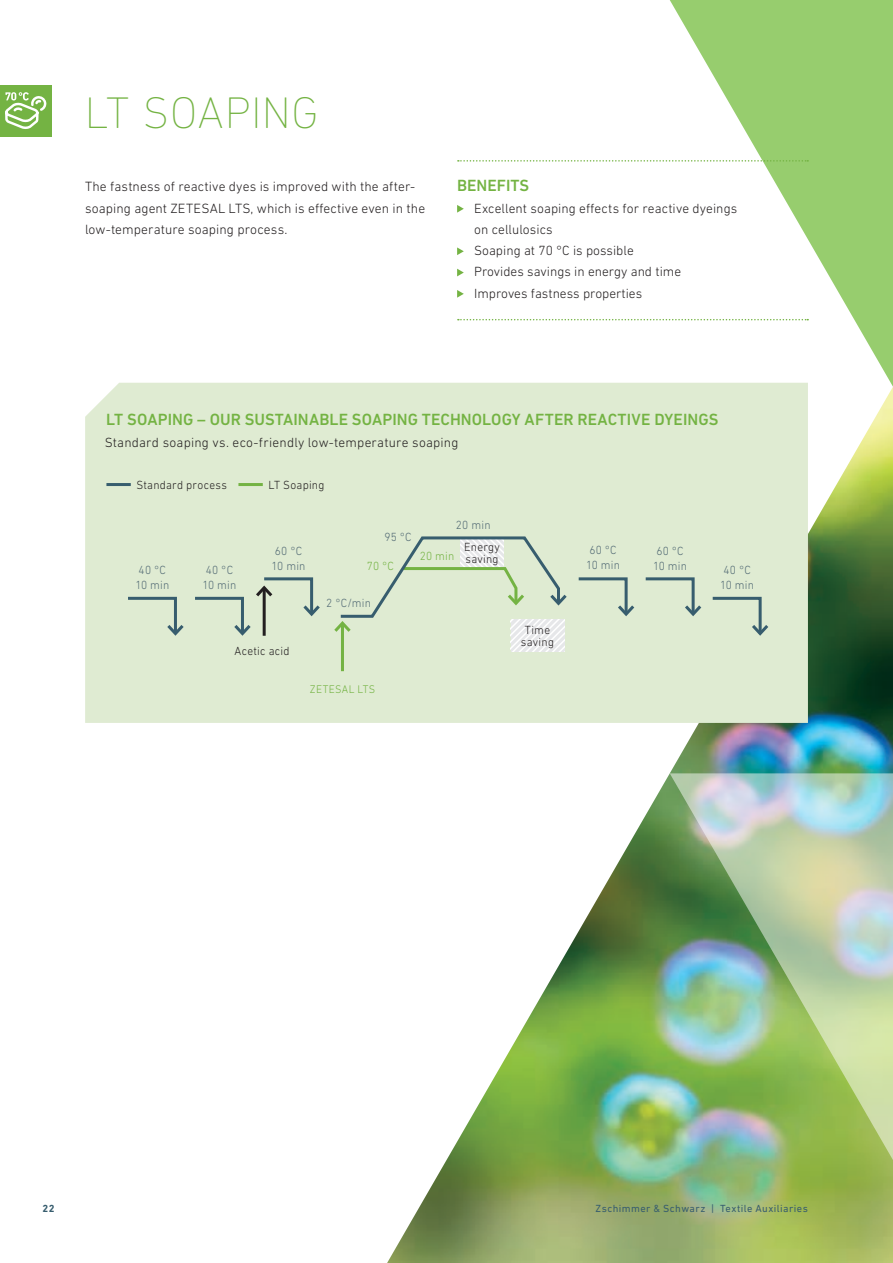
<style>
.page{position:relative;width:893px;height:1263px;background:#fff}
.page>*{position:absolute;margin:0;border:0;box-sizing:border-box;transform-origin:0 0}
.t1{font:200 45px "DIN Next LT Pro";letter-spacing:.01em;color:#74b343}
.t2{font:500 16.5px "DIN Next LT Pro";letter-spacing:.005em;color:#74b343}
.t3{font:300 13.65px/21.3px "DIN Next LT Pro";letter-spacing:.005em;color:#231f20}
.t4{font:300 13.5px/21.3px "DIN Next LT Pro";letter-spacing:.005em;color:#231f20}
.t5{font:300 12px/15px "DIN Next LT Pro";letter-spacing:.015em;color:#526a74;scale:.96 1}
.t6{font:300 12px/12px "DIN Next LT Pro";letter-spacing:.025em;color:#231f20;scale:.96 1}
.t7{font:300 12px "DIN Next LT Pro";letter-spacing:.015em;color:#74b343;scale:.96 1}
.t8{font:300 11.25px "DIN Next LT Pro";letter-spacing:.03em;color:#74b343;scale:.96 1}
.t9{font:10.5px "DIN Next LT Pro";letter-spacing:.04em;color:#375d6e}
.t10{font:700 10.5px "DIN Next LT Pro";color:#375d6e}
</style>
<div class="page">
<img style="left:387px;top:387px;width:506px;height:876px">
<svg style="left:670px;top:0;width:223px;height:387px;fill:#97cd6e"></svg>
<img style="left:670px;top:773px;width:223px;height:387px">
<div style="left:0;top:85px;width:51px;height:51px;background:#74b343"></div>
<div style="left:85px;top:383px;width:723px;height:340px;background:#dfebd2"></div>
<hr style="left:106px;top:483px;width:25px;height:3px;background:#375d6e">
<hr style="left:238px;top:483px;width:25px;height:3px;background:#74b343">
<svg style="left:127px;top:595px;width:58px;height:42px"></svg>
<svg style="left:711px;top:595px;width:59px;height:42px"></svg>
<svg style="left:577px;top:576px;width:59px;height:42px"></svg>
<svg style="left:644px;top:576px;width:59px;height:42px"></svg>
<svg style="left:194px;top:576px;width:127px;height:61px"></svg>
<hr style="left:341px;top:623px;width:3px;height:48px;background:#74b343">
<svg style="left:333px;top:535px;width:235px;height:117px"></svg>
<svg style="left:5px;top:92px;width:41px;height:37px"></svg>
<svg style="left:458px;top:160px;width:350px;height:2px"></svg>
<svg style="left:458px;top:319px;width:350px;height:1px"></svg>
<svg style="left:457px;top:205px;width:7px;height:8px"></svg>
<svg style="left:457px;top:247px;width:7px;height:8px"></svg>
<svg style="left:457px;top:269px;width:7px;height:7px"></svg>
<svg style="left:457px;top:290px;width:7px;height:8px"></svg>
<h1 class="t1" style="left:85px;top:87px;width:235px">LT SOAPING</h1>
<p class="t3" style="left:85px;top:176px;width:342px">The fastness of reactive dyes is improved with the after&shy;soaping agent ZETESAL LTS, which is effective even in the low-temperature soaping process.</p>
<p class="t2" style="left:457px;top:176px;width:74px">BENEFITS</p>
<p class="t4" style="left:474px;top:197px;width:265px">Excellent soaping effects for reactive dyeings on cellulosics<br>Soaping at 70 °C is possible<br>Provides savings in energy and time<br>Improves fastness properties</p>
<p class="t2" style="left:106px;top:410px;width:613px">LT SOAPING – OUR SUSTAINABLE SOAPING TECHNOLOGY AFTER REACTIVE DYEINGS</p>
<p class="t4" style="left:105px;top:431px;width:355px">Standard soaping vs. eco-friendly low-temperature soaping</p>
<p class="t6" style="left:136px;top:479px;width:96px">Standard process</p>
<p class="t6" style="left:268px;top:479px;width:60px">LT Soaping</p>
<p class="t5" style="left:135px;top:562px;width:37px">40 °C<br>10 min</p>
<p class="t5" style="left:202px;top:562px;width:37px">40 °C<br>10 min</p>
<p class="t5" style="left:271px;top:543px;width:37px">60 °C<br>10 min</p>
<p class="t5" style="left:384px;top:529px;width:30px">95 °C</p>
<p class="t7" style="left:367px;top:558px;width:30px">70 °C</p>
<p class="t5" style="left:456px;top:517px;width:38px">20 min</p>
<p class="t7" style="left:420px;top:549px;width:38px">20 min</p>
<p class="t6" style="left:464px;top:541px;width:39px">Energy saving</p>
<p class="t5" style="left:326px;top:595px;width:48px">2 °C/min</p>
<p class="t6" style="left:235px;top:645px;width:59px">Acetic acid</p>
<p class="t8" style="left:310px;top:683px;width:69px">ZETESAL LTS</p>
<p class="t6" style="left:521px;top:624px;width:36px;text-align:center">Time saving</p>
<p class="t5" style="left:586px;top:543px;width:37px">60 °C<br>10 min</p>
<p class="t5" style="left:653px;top:543px;width:37px">60 °C<br>10 min</p>
<p class="t5" style="left:720px;top:562px;width:37px">40 °C<br>10 min</p>
<p class="t10" style="left:43px;top:1202px;width:13px">22</p>
<p class="t9" style="left:595px;top:1202px;width:214px">Zschimmer &amp; Schwarz | Textile Auxiliaries</p>
</div>
